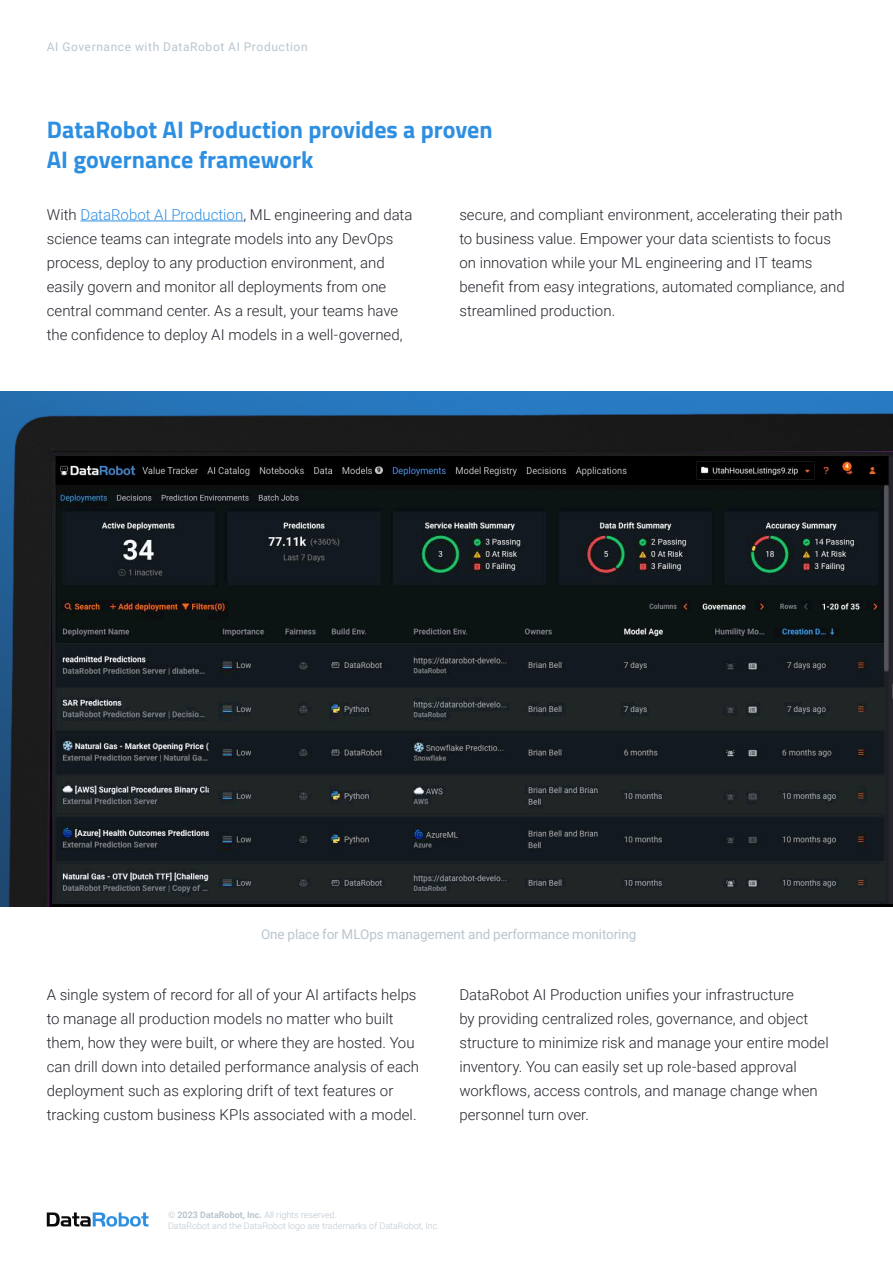
<style>
.page{position:relative;width:893px;height:1263px;background:#fff}
.page>*{position:absolute;margin:0;border:0;box-sizing:border-box;transform-origin:0 0}
.t1{font:700 24px/30px "Titillium Web";color:#2d8fe2}
.Copy{font:300 15px/24px "Roboto";color:#23232d}
.t2{font:13.5px "Roboto";letter-spacing:-.005em;color:#bac5ce}
.t3{font:12px "Roboto";letter-spacing:.05em;color:#bac5ce}
.t4{font:300 9px/10.5px "Roboto";color:#bac5ce}
.s1{color:#2d8fe2}
.s2{font-weight:700}
</style>
<div class="page">
<hr style="left:81px;top:221px;width:162px;height:1px;background:#2d8fe2">
<img style="left:0;top:391px;width:893px;height:515px">
<img style="left:52px;top:453px;width:841px;height:451px">
<svg style="left:47px;top:1212px;width:101px;height:14px"></svg>
<p class="t3" style="left:47px;top:38px;width:262px">AI Governance with DataRobot AI Production</p>
<p class="t1" style="left:47px;top:114px;width:447px">DataRobot AI Production provides a proven<br>AI governance framework</p>
<p class="Copy" style="left:47px;top:202px;width:367px">With <span class="s1">DataRobot AI Production</span>, ML engineering and data science teams can integrate models into any DevOps process, deploy to any production environment, and easily govern and monitor all deployments from one central command center. As a result, your teams have the confidence to deploy AI models in a well-governed,</p>
<p class="Copy" style="left:459px;top:202px;width:387px">secure, and compliant environment, accelerating their path to business value. Empower your data scientists to focus on innovation while your ML engineering and IT teams benefit from easy integrations, automated compliance, and streamlined production.</p>
<p class="t2" style="left:261px;top:925px;width:377px">One place for MLOps management and performance monitoring</p>
<p class="Copy" style="left:47px;top:982px;width:374px">A single system of record for all of your AI artifacts helps to manage all production models no matter who built them, how they were built, or where they are hosted. You can drill down into detailed performance analysis of each deployment such as exploring drift of text features or tracking custom business KPIs associated with a model.</p>
<p class="Copy" style="left:459px;top:982px;width:371px">DataRobot AI Production unifies your infrastructure<br>by providing centralized roles, governance, and object structure to minimize risk and manage your entire model inventory. You can easily set up role-based approval workflows, access controls, and manage change when personnel turn over.</p>
<p class="t4" style="left:168px;top:1209px;width:273px">© <span class="s2">2023 DataRobot, Inc.</span> All rights reserved.<br>DataRobot and the DataRobot logo are trademarks of DataRobot, Inc.</p>
</div>
